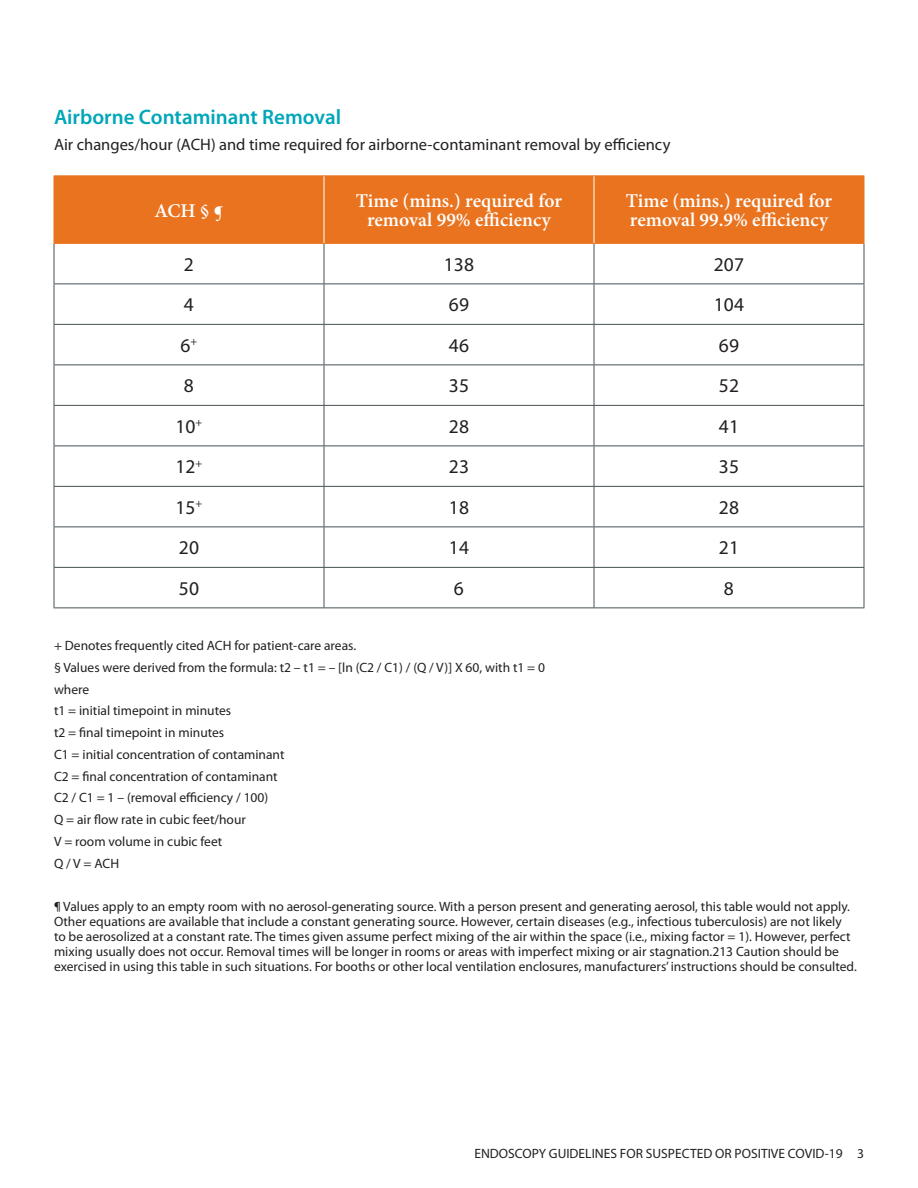
<style>
.page{position:relative;width:918px;height:1188px;background:#fff}
.page>*{position:absolute;margin:0;border:0;box-sizing:border-box;transform-origin:0 0}
.subhead{font:600 21px "Myriad Pro";color:#00a6b9}
.body{font:600 19.5px/19.5px "Minion Pro";color:#fff;text-align:center}
.body-2{font:19.5px "Myriad Pro";color:#231f20}
.body-3{font:16.5px "Myriad Pro";color:#231f20}
.body-4{font:13.5px/15px "Myriad Pro";color:#231f20}
</style>
<div class="page">
<div style="left:55px;top:177px;width:809px;height:66px;background:#e9731e"></div>
<hr style="left:54px;top:244px;width:1px;height:40px;background:#465155">
<hr style="left:324px;top:244px;width:1px;height:40px;background:#465155">
<hr style="left:594px;top:244px;width:1px;height:40px;background:#465155">
<hr style="left:864px;top:244px;width:1px;height:40px;background:#465155">
<hr style="left:54px;top:284px;width:270px;height:1px;background:#465155">
<hr style="left:54px;top:284px;width:1px;height:40px;background:#465155">
<hr style="left:324px;top:284px;width:270px;height:1px;background:#465155">
<hr style="left:324px;top:284px;width:1px;height:40px;background:#465155">
<hr style="left:594px;top:284px;width:270px;height:1px;background:#465155">
<hr style="left:594px;top:284px;width:1px;height:40px;background:#465155">
<hr style="left:864px;top:284px;width:1px;height:40px;background:#465155">
<hr style="left:54px;top:324px;width:270px;height:1px;background:#465155">
<hr style="left:54px;top:325px;width:1px;height:39px;background:#465155">
<hr style="left:324px;top:324px;width:270px;height:1px;background:#465155">
<hr style="left:324px;top:325px;width:1px;height:39px;background:#465155">
<hr style="left:594px;top:324px;width:270px;height:1px;background:#465155">
<hr style="left:594px;top:325px;width:1px;height:39px;background:#465155">
<hr style="left:864px;top:325px;width:1px;height:39px;background:#465155">
<hr style="left:54px;top:364px;width:270px;height:1px;background:#465155">
<hr style="left:54px;top:365px;width:1px;height:40px;background:#465155">
<hr style="left:324px;top:364px;width:270px;height:1px;background:#465155">
<hr style="left:324px;top:365px;width:1px;height:40px;background:#465155">
<hr style="left:594px;top:364px;width:270px;height:1px;background:#465155">
<hr style="left:594px;top:365px;width:1px;height:40px;background:#465155">
<hr style="left:864px;top:365px;width:1px;height:40px;background:#465155">
<hr style="left:54px;top:405px;width:270px;height:1px;background:#465155">
<hr style="left:54px;top:406px;width:1px;height:40px;background:#465155">
<hr style="left:324px;top:405px;width:270px;height:1px;background:#465155">
<hr style="left:324px;top:406px;width:1px;height:40px;background:#465155">
<hr style="left:594px;top:405px;width:270px;height:1px;background:#465155">
<hr style="left:594px;top:406px;width:1px;height:40px;background:#465155">
<hr style="left:864px;top:406px;width:1px;height:40px;background:#465155">
<hr style="left:54px;top:446px;width:270px;height:1px;background:#465155">
<hr style="left:54px;top:446px;width:1px;height:40px;background:#465155">
<hr style="left:324px;top:446px;width:270px;height:1px;background:#465155">
<hr style="left:324px;top:446px;width:1px;height:40px;background:#465155">
<hr style="left:594px;top:446px;width:270px;height:1px;background:#465155">
<hr style="left:594px;top:446px;width:1px;height:40px;background:#465155">
<hr style="left:864px;top:446px;width:1px;height:40px;background:#465155">
<hr style="left:54px;top:486px;width:270px;height:1px;background:#465155">
<hr style="left:54px;top:487px;width:1px;height:39px;background:#465155">
<hr style="left:324px;top:486px;width:270px;height:1px;background:#465155">
<hr style="left:324px;top:487px;width:1px;height:39px;background:#465155">
<hr style="left:594px;top:486px;width:270px;height:1px;background:#465155">
<hr style="left:594px;top:487px;width:1px;height:39px;background:#465155">
<hr style="left:864px;top:487px;width:1px;height:39px;background:#465155">
<hr style="left:54px;top:526px;width:270px;height:1px;background:#465155">
<hr style="left:54px;top:527px;width:1px;height:40px;background:#465155">
<hr style="left:324px;top:526px;width:270px;height:1px;background:#465155">
<hr style="left:324px;top:527px;width:1px;height:40px;background:#465155">
<hr style="left:594px;top:526px;width:270px;height:1px;background:#465155">
<hr style="left:594px;top:527px;width:1px;height:40px;background:#465155">
<hr style="left:864px;top:527px;width:1px;height:40px;background:#465155">
<hr style="left:54px;top:567px;width:270px;height:1px;background:#465155">
<hr style="left:54px;top:568px;width:1px;height:40px;background:#465155">
<hr style="left:324px;top:567px;width:270px;height:1px;background:#465155">
<hr style="left:324px;top:568px;width:1px;height:40px;background:#465155">
<hr style="left:594px;top:567px;width:270px;height:1px;background:#465155">
<hr style="left:594px;top:568px;width:1px;height:40px;background:#465155">
<hr style="left:864px;top:568px;width:1px;height:40px;background:#465155">
<hr style="left:54px;top:608px;width:270px;height:1px;background:#465155">
<hr style="left:324px;top:608px;width:270px;height:1px;background:#465155">
<hr style="left:594px;top:608px;width:270px;height:1px;background:#465155">
<hr style="left:54px;top:176px;width:270px;height:1px;background:#e9731e">
<hr style="left:54px;top:176px;width:1px;height:67px;background:#e9731e">
<hr style="left:324px;top:176px;width:270px;height:1px;background:#e9731e">
<hr style="left:594px;top:176px;width:270px;height:1px;background:#e9731e">
<hr style="left:864px;top:176px;width:1px;height:67px;background:#e9731e">
<hr style="left:54px;top:243px;width:270px;height:1px;background:#e9731e">
<hr style="left:324px;top:243px;width:270px;height:1px;background:#e9731e">
<hr style="left:594px;top:243px;width:270px;height:1px;background:#e9731e">
<hr style="left:324px;top:176px;width:1px;height:67px;background:#fff">
<hr style="left:594px;top:176px;width:1px;height:67px;background:#fff">
<p class="subhead" style="left:54px;top:103px;width:289px">Airborne Contaminant Removal</p>
<p class="body-3" style="left:54px;top:134px;width:618px">Air changes/hour (ACH) and time required for airborne-contaminant removal by efficiency</p>
<p class="body" style="left:154px;top:201px;width:71px">ACH § ¶</p>
<p class="body" style="left:356px;top:191px;width:208px">Time (mins.) required for removal 99% efficiency</p>
<p class="body" style="left:626px;top:191px;width:208px;text-align:left">Time (mins.) required for removal 99.9% efficiency</p>
<p class="body-2" style="left:184px;top:252px;width:12px">2</p>
<p class="body-2" style="left:444px;top:252px;width:32px">138</p>
<p class="body-2" style="left:714px;top:252px;width:32px">207</p>
<p class="body-2" style="left:184px;top:293px;width:12px">4</p>
<p class="body-2" style="left:449px;top:293px;width:22px">69</p>
<p class="body-2" style="left:714px;top:293px;width:32px">104</p>
<p class="body-2" style="left:181px;top:333px;width:18px">6<sup>+</sup></p>
<p class="body-2" style="left:449px;top:333px;width:22px">46</p>
<p class="body-2" style="left:719px;top:333px;width:22px">69</p>
<p class="body-2" style="left:184px;top:374px;width:12px">8</p>
<p class="body-2" style="left:449px;top:374px;width:22px">35</p>
<p class="body-2" style="left:719px;top:374px;width:22px">52</p>
<p class="body-2" style="left:176px;top:414px;width:28px">10<sup>+</sup></p>
<p class="body-2" style="left:449px;top:414px;width:22px">28</p>
<p class="body-2" style="left:719px;top:414px;width:22px">41</p>
<p class="body-2" style="left:176px;top:455px;width:28px">12<sup>+</sup></p>
<p class="body-2" style="left:449px;top:455px;width:22px">23</p>
<p class="body-2" style="left:719px;top:455px;width:22px">35</p>
<p class="body-2" style="left:176px;top:495px;width:28px">15<sup>+</sup></p>
<p class="body-2" style="left:449px;top:495px;width:22px">18</p>
<p class="body-2" style="left:719px;top:495px;width:22px">28</p>
<p class="body-2" style="left:179px;top:536px;width:22px">20</p>
<p class="body-2" style="left:449px;top:536px;width:22px">14</p>
<p class="body-2" style="left:719px;top:536px;width:22px">21</p>
<p class="body-2" style="left:179px;top:576px;width:22px">50</p>
<p class="body-2" style="left:454px;top:576px;width:12px">6</p>
<p class="body-2" style="left:724px;top:576px;width:12px">8</p>
<p class="body-4" style="left:54px;top:638px;width:304px">+ Denotes frequently cited ACH for patient-care areas.</p>
<p class="body-4" style="left:54px;top:660px;width:493px">§ Values were derived from the formula: t2 – t1 = – [ln (C2 / C1) / (Q / V)] X 60, with t1 = 0</p>
<p class="body-4" style="left:54px;top:681px;width:37px">where</p>
<p class="body-4" style="left:54px;top:703px;width:179px">t1 = initial timepoint in minutes</p>
<p class="body-4" style="left:54px;top:725px;width:172px">t2 = final timepoint in minutes</p>
<p class="body-4" style="left:54px;top:747px;width:232px">C1 = initial concentration of contaminant</p>
<p class="body-4" style="left:54px;top:768px;width:225px">C2 = final concentration of contaminant</p>
<p class="body-4" style="left:54px;top:790px;width:216px">C2 / C1 = 1 – (removal efficiency / 100)</p>
<p class="body-4" style="left:54px;top:812px;width:193px">Q = air flow rate in cubic feet/hour</p>
<p class="body-4" style="left:54px;top:834px;width:170px">V = room volume in cubic feet</p>
<p class="body-4" style="left:54px;top:855px;width:67px">Q / V = ACH</p>
<p class="body-4" style="left:54px;top:899px;width:804px">¶ Values apply to an empty room with no aerosol-generating source. With a person present and generating aerosol, this table would not apply.<br>Other equations are available that include a constant generating source. However, certain diseases (e.g., infectious tuberculosis) are not likely<br>to be aerosolized at a constant rate. The times given assume perfect mixing of the air within the space (i.e., mixing factor = 1). However, perfect mixing usually does not occur. Removal times will be longer in rooms or areas with imperfect mixing or air stagnation.213 Caution should be exercised in using this table in such situations. For booths or other local ventilation enclosures, manufacturers’ instructions should be consulted.</p>
<p class="body-4" style="left:474px;top:1145px;width:391px">ENDOSCOPY GUIDELINES FOR SUSPECTED OR POSITIVE COVID-19 3</p>
</div>
